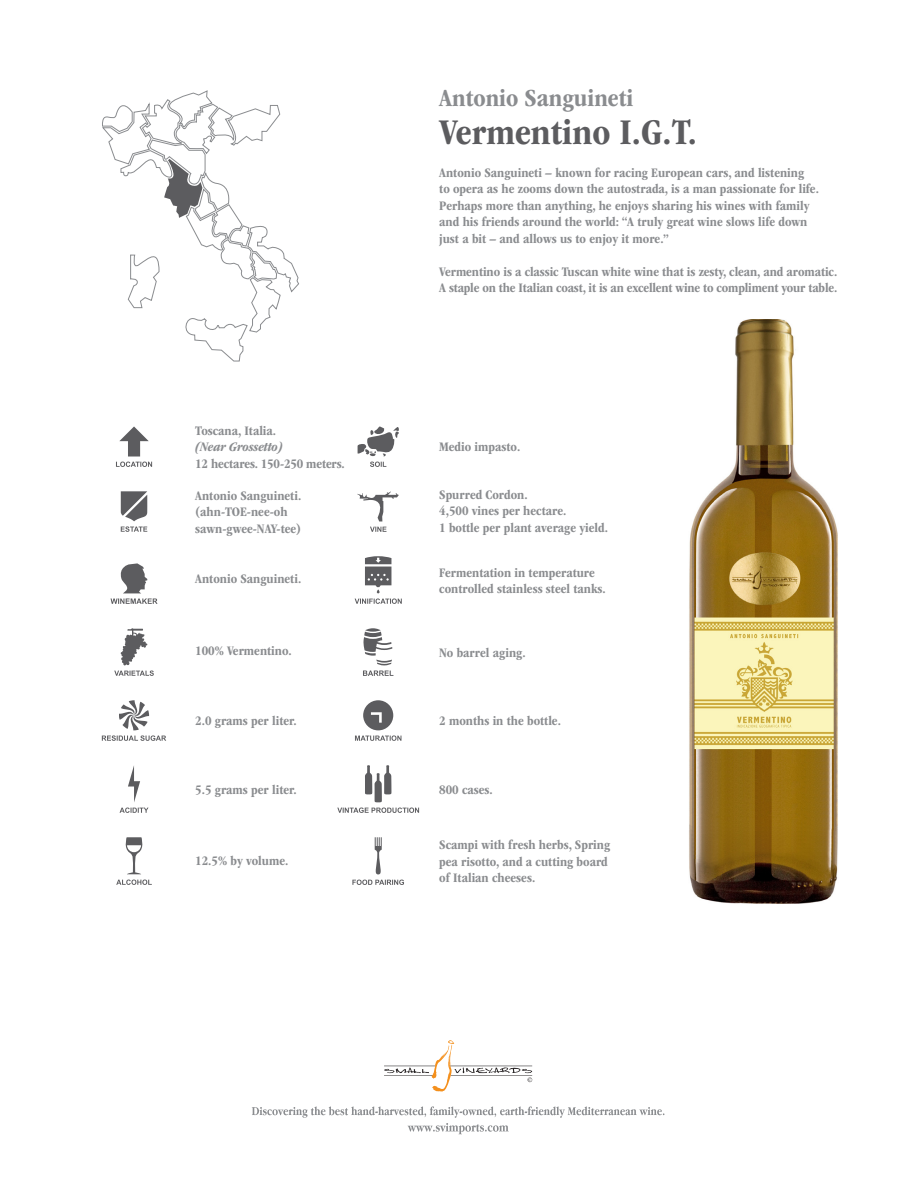
<style>
.page{position:relative;width:918px;height:1188px;background:#fff}
.page>*{position:absolute;margin:0;border:0;box-sizing:border-box;transform-origin:0 0}
.t1{font:700 condensed 37.5px "ITC Garamond Std";color:#5c5c5f}
.t2{font:700 condensed 25.5px "ITC Garamond Std";color:#8a8c8f}
.t3{font:700 condensed 13.5px/16.5px "ITC Garamond Std";color:#8a8c8f}
.t4{font:italic 700 condensed 13.5px "ITC Garamond Std";letter-spacing:-.01em;color:#8a8c8f}
</style>
<div class="page">
<svg style="left:252px;top:1106px;width:412px;height:28px"></svg>
<svg style="left:384px;top:1040px;width:148px;height:51px"></svg>
<svg style="left:363px;top:628px;width:30px;height:48px"></svg>
<svg style="left:114px;top:628px;width:40px;height:48px"></svg>
<svg style="left:358px;top:426px;width:41px;height:41px"></svg>
<svg style="left:116px;top:426px;width:36px;height:41px"></svg>
<svg style="left:355px;top:556px;width:47px;height:48px"></svg>
<svg style="left:111px;top:563px;width:47px;height:41px"></svg>
<svg style="left:102px;top:700px;width:64px;height:41px"></svg>
<svg style="left:357px;top:491px;width:42px;height:41px"></svg>
<svg style="left:121px;top:491px;width:26px;height:41px"></svg>
<svg style="left:352px;top:837px;width:52px;height:48px"></svg>
<svg style="left:120px;top:766px;width:29px;height:47px"></svg>
<svg style="left:355px;top:700px;width:46px;height:41px"></svg>
<svg style="left:116px;top:880px;width:36px;height:5px"></svg>
<svg style="left:125px;top:837px;width:18px;height:37px"></svg>
<svg style="left:337px;top:765px;width:82px;height:48px"></svg>
<svg style="left:102px;top:90px;width:197px;height:272px"></svg>
<img style="left:689px;top:319px;width:149px;height:585px">
<p class="t3" style="left:195px;top:422px;width:82px">Toscana, Italia.</p>
<p class="t4" style="left:195px;top:440px;width:89px">(Near Grossetto)</p>
<p class="t3" style="left:195px;top:455px;width:151px">12 hectares. 150-250 meters.</p>
<p class="t3" style="left:195px;top:487px;width:108px">Antonio Sanguineti.</p>
<p class="t3" style="left:195px;top:504px;width:108px">(ahn-TOE-nee-oh sawn-gwee-NAY-tee)</p>
<p class="t3" style="left:195px;top:571px;width:108px">Antonio Sanguineti.</p>
<p class="t2" style="left:439px;top:84px;width:196px">Antonio Sanguineti</p>
<p class="t1" style="left:439px;top:111px;width:259px">Vermentino I.G.T.</p>
<p class="t3" style="left:439px;top:164px;width:381px">Antonio Sanguineti – known for racing European cars, and listening<br>to opera as he zooms down the autostrada, is a man passionate for life.<br>Perhaps more than anything, he enjoys sharing his wines with family and his friends around the world: “A truly great wine slows life down just a bit – and allows us to enjoy it more.”</p>
<p class="t3" style="left:439px;top:263px;width:400px">Vermentino is a classic Tuscan white wine that is zesty, clean, and aromatic.<br>A staple on the Italian coast, it is an excellent wine to compliment your table.</p>
<p class="t3" style="left:439px;top:439px;width:83px">Medio impasto.</p>
<p class="t3" style="left:439px;top:486px;width:90px">Spurred Cordon.</p>
<p class="t3" style="left:439px;top:503px;width:129px">4,500 vines per hectare.</p>
<p class="t3" style="left:439px;top:519px;width:170px">1 bottle per plant average yield.</p>
<p class="t3" style="left:439px;top:564px;width:168px">Fermentation in temperature controlled stainless steel tanks.</p>
<p class="t3" style="left:195px;top:643px;width:98px">100% Vermentino.</p>
<p class="t3" style="left:439px;top:644px;width:88px">No barrel aging.</p>
<p class="t3" style="left:195px;top:713px;width:103px">2.0 grams per liter.</p>
<p class="t3" style="left:195px;top:781px;width:103px">5.5 grams per liter.</p>
<p class="t3" style="left:195px;top:853px;width:95px">12.5% by volume.</p>
<p class="t3" style="left:439px;top:712px;width:123px">2 months in the bottle.</p>
<p class="t3" style="left:439px;top:781px;width:55px">800 cases.</p>
<p class="t3" style="left:439px;top:837px;width:172px">Scampi with fresh herbs, Spring pea risotto, and a cutting board of Italian cheeses.</p>
</div>
